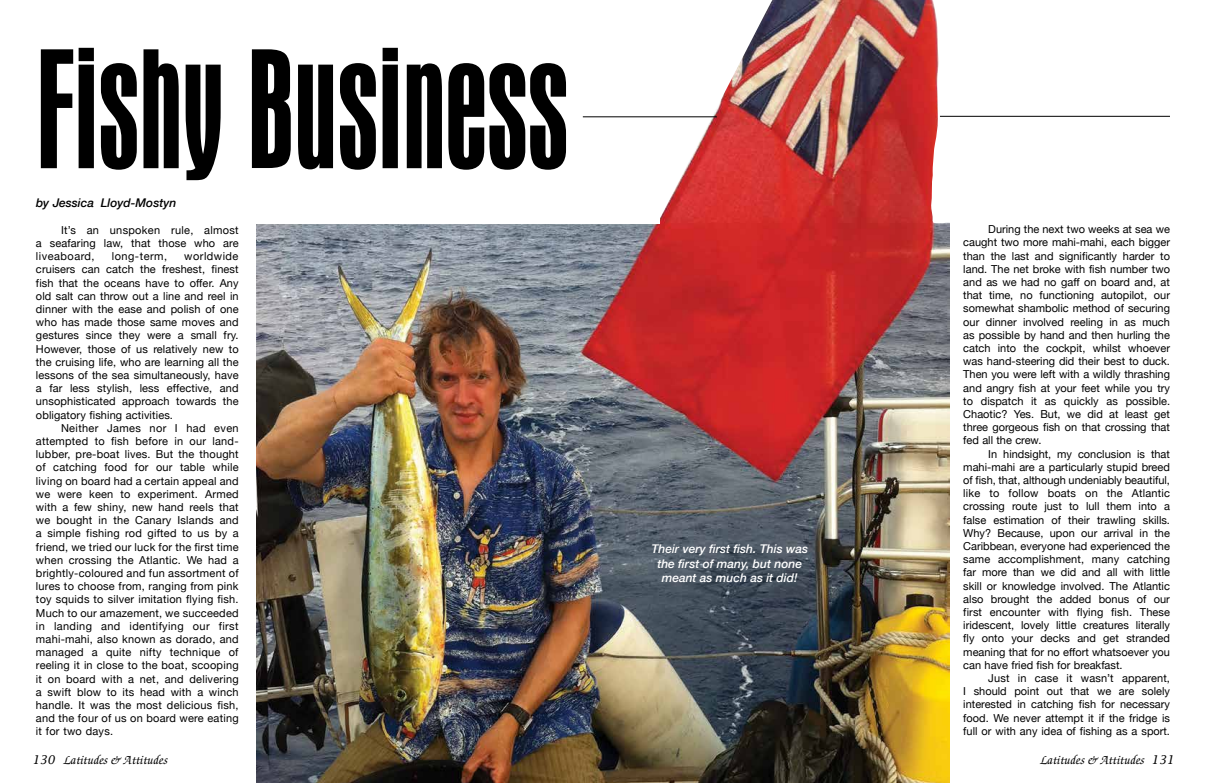
<style>
.page{position:relative;width:1206px;height:783px;background:#fff}
.page>*{position:absolute;margin:0;border:0;box-sizing:border-box;transform-origin:0 0}
.t1{font:condensed 174px "Aurora BT";color:#000}
.t2{font:italic 500 13px "Zapf Chancery";color:#000}
.t3{font:italic 500 12px/14.4px "Helvetica Neue";color:#fff;text-align:center}
.t4{font:italic 500 12px "Helvetica Neue";color:#000}
.t5{font:11px/13.2px "Helvetica Neue";color:#000;text-align:justify}
.t6{font:11px "Helvetica Neue";letter-spacing:.045em;color:#000}
.s1{font-family:"Lucida";font-weight:400;font-size:12px}
</style>
<div class="page">
<img style="left:256px;top:0;width:694px;height:783px">
<div style="left:256px;top:0;width:403px;height:223px;background:#fff"></div>
<svg style="left:635px;top:0;width:143px;height:223px"></svg>
<svg style="left:929px;top:0;width:82px;height:224px"></svg>
<hr style="left:583px;top:117px;width:134px;height:1px;background:#000">
<hr style="left:940px;top:116px;width:230px;height:1px;background:#000">
<h1 class="t1" style="left:36px;top:18px;width:534px">Fishy Business</h1>
<p class="t4" style="left:36px;top:192px;width:142px">by Jessica Lloyd-Mostyn</p>
<p class="t5" style="left:36px;top:224px;width:204px;text-indent:25px">It’s an unspoken rule, almost a seafaring law, that those who are liveaboard,</p>
<p class="t5" style="left:36px;top:250px;width:204px;text-indent:148px">worldwide cruisers can catch the freshest, finest fish that the oceans have to offer. Any old salt can throw out a line and reel in dinner with the ease and polish of one who has made those same moves and gestures since they were a small fry.<br>However, those of us relatively new to the cruising life, who are learning all the lessons of the sea simultaneously, have a far less stylish, less effective, and unsophisticated approach towards the obligatory fishing activities.</p>
<p class="t5" style="left:36px;top:422px;width:204px;text-indent:25px">Neither James nor I had even attempted to fish before in our land&shy;lubber, pre-boat lives. But the thought of catching food for our table while living on board had a certain appeal and we were keen to experiment. Armed with a few shiny, new hand reels that we bought in the Canary Islands and a simple fishing rod gifted to us by a friend, we tried our luck for the first time when crossing the Atlantic. We had a brightly-coloured and fun assortment of lures to choose from, ranging from pink toy squids to silver imitation flying fish.<br>Much to our amazement, we succeeded in landing and identifying our first mahi-mahi, also known as dorado, and managed a quite nifty technique of reeling it in close to the boat, scooping it on board with a net, and delivering a swift blow to its head with a winch handle. It was the most delicious fish, and the four of us on board were eating it for two days.</p>
<p class="t6" style="left:112px;top:248px;width:57px">long-term,</p>
<p class="t3" style="left:651px;top:541px;width:158px">Their very first fish. This was the first of many, but none meant as much as it did!</p>
<p class="t5" style="left:963px;top:223px;width:208px;text-indent:25px">During the next two weeks at sea we caught two more mahi-mahi, each bigger than the last and significantly harder to land. The net broke with fish number two and as we had no gaff on board and, at that time, no functioning autopilot, our somewhat shambolic method of securing our dinner involved reeling in as much as possible by hand and then hurling the catch into the cockpit, whilst whoever was hand-steering did their best to duck.<br>Then you were left with a wildly thrashing and angry fish at your feet while you try to dispatch it as quickly as possible.<br>Chaotic? Yes. But, we did at least get three gorgeous fish on that crossing that fed all the crew.</p>
<p class="t5" style="left:963px;top:448px;width:208px;text-indent:25px">In hindsight, my conclusion is that mahi-mahi are a particularly stupid breed of fish, that, although undeniably beautiful, like to follow boats on the Atlantic crossing route just to lull them into a false estimation of their trawling skills.<br>Why? Because, upon our arrival in the Caribbean, everyone had experienced the same accomplishment, many catching far more than we did and all with little skill or knowledge involved. The Atlantic also brought the added bonus of our first encounter with flying fish. These iridescent, lovely little creatures literally fly onto your decks and get stranded meaning that for no effort whatsoever you can have fried fish for breakfast.</p>
<p class="t5" style="left:963px;top:672px;width:208px;text-indent:25px">Just in case it wasn’t apparent, I should point out that we are solely interested in catching fish for necessary food. We never attempt it if the fridge is full or with any idea of fishing as a sport.</p>
<p class="t2" style="left:32px;top:753px;width:136px"><span class="s1">130</span> Latitudes &amp; Attitudes</p>
<p class="t2" style="left:1039px;top:753px;width:136px">Latitudes &amp; Attitudes <span class="s1">131</span></p>
</div>
